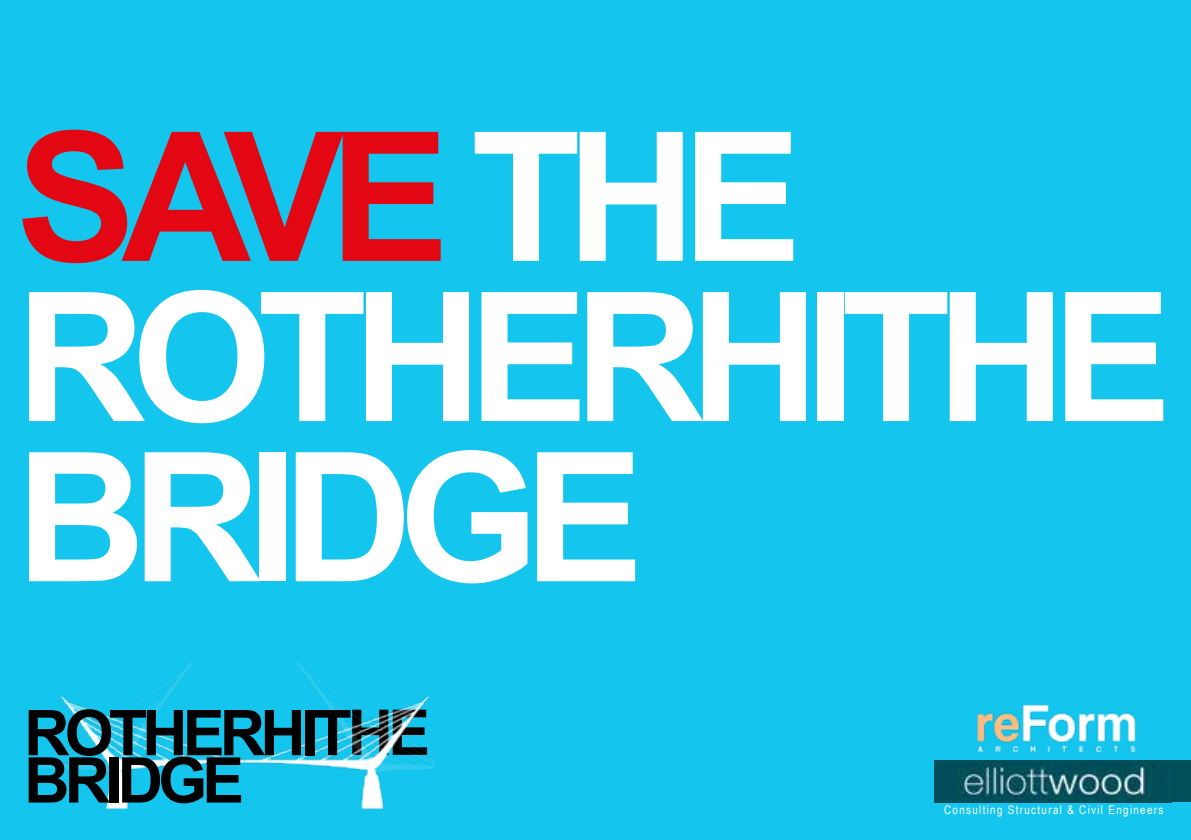
<style>
.page{position:relative;width:1191px;height:840px;background:#fff}
.page>*{position:absolute;margin:0;border:0;box-sizing:border-box;transform-origin:0 0}
.t1{font:700 180px/160px "Arial";letter-spacing:-.08em;color:#fff}
.t2{font:700 63px/47.4px "Arial";letter-spacing:-.08em;color:#000}
.t3{font:12px "Arial Narrow";letter-spacing:.11em;color:#fff}
.s1{color:#e30613}
</style>
<div class="page">
<div style="left:0;top:0;width:1191px;height:839px;background:#14c5ed"></div>
<img style="left:35px;top:661px;width:399px;height:149px">
<img style="left:977px;top:704px;width:159px;height:49px">
<div style="left:934px;top:760px;width:257px;height:41px;background:#014f5b"></div>
<img style="left:957px;top:760px;width:196px;height:41px">
<h1 class="t1" style="left:16px;top:123px;width:1157px"><span class="s1">SAVE</span> THE<br>ROTHERHITHE<br>BRIDGE</h1>
<h2 class="t2" style="left:24px;top:710px;width:408px">ROTHERHITHE<br>BRIDGE</h2>
<p class="t3" style="left:944px;top:800px;width:221px">Consulting Structural &amp; Civil Engineers</p>
</div>
